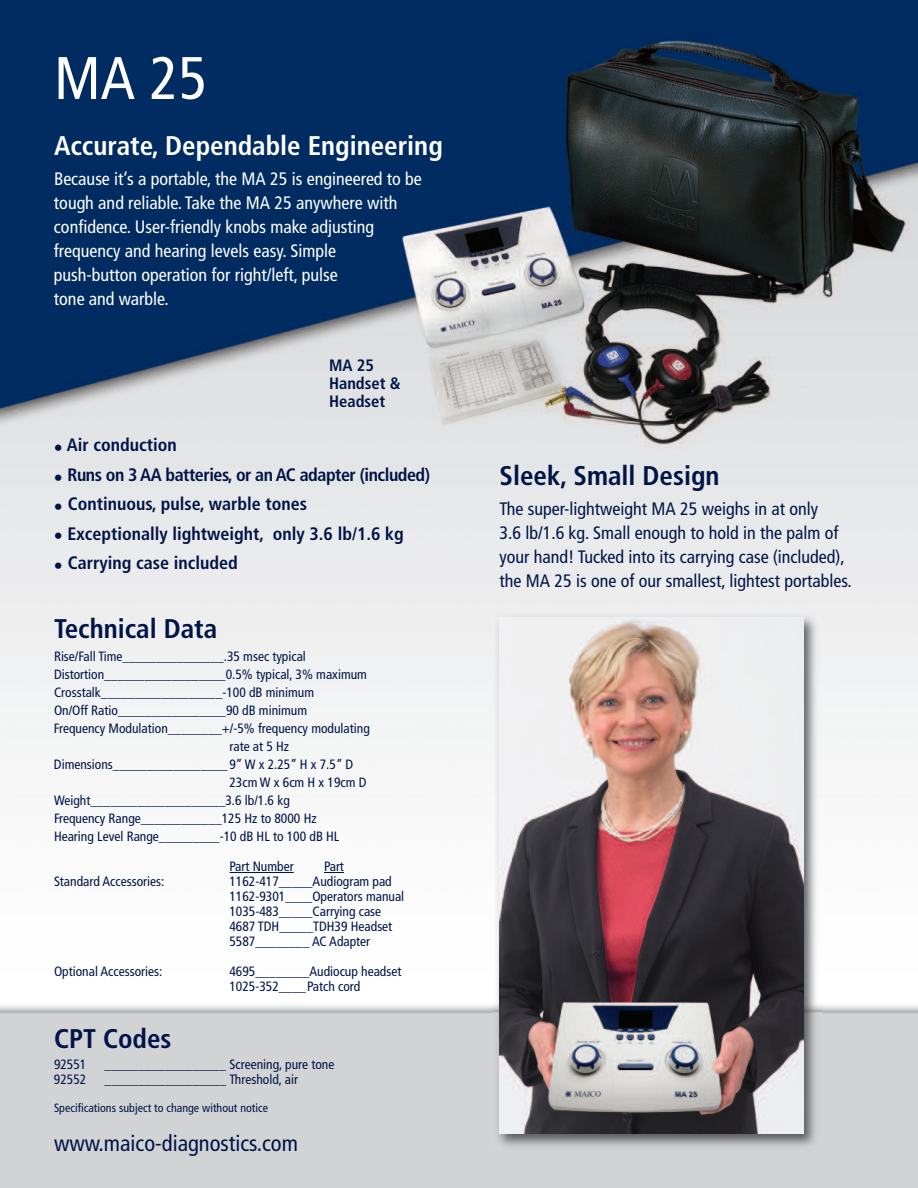
<style>
.page{position:relative;width:918px;height:1188px;background:#fff}
.page>*{position:absolute;margin:0;border:0;box-sizing:border-box;transform-origin:0 0}
.t1{font:condensed 60px "Frutiger";color:#fff}
.t2{font:700 condensed 27px "Frutiger";color:#001447}
.t3{font:700 condensed 27px "Frutiger";color:#fff}
.t4{font:condensed 22.5px "Frutiger";color:#001447}
.t5{font:condensed 18px/24px "Frutiger";color:#fff}
.t6{font:condensed 18px/24px "Frutiger";color:#001447}
.t7{font:700 condensed 18px "Frutiger";color:#001447}
.t8{font:700 condensed 18px "Frutiger";letter-spacing:-.025em;color:#001447}
.t9{font:700 condensed 16.5px/18px "Frutiger";color:#001447}
.t10{font:condensed 13.5px/15px "Frutiger";color:#001447}
.t11{font:condensed 12px "Frutiger";color:#001447}
</style>
<div class="page">
<img style="left:0;top:0;width:918px;height:1188px">
<hr style="left:230px;top:872px;width:64px;height:1px;background:#001447">
<svg style="left:324px;top:872px;width:20px;height:1px"></svg>
<img style="left:493px;top:611px;width:330px;height:543px">
<img style="left:500px;top:618px;width:303px;height:516px">
<h1 class="t1" style="left:54px;top:54px;width:155px">MA 25</h1>
<h2 class="t3" style="left:54px;top:135px;width:390px">Accurate, Dependable Engineering</h2>
<p class="t5" style="left:54px;top:168px;width:369px">Because it’s a portable, the MA 25 is engineered to be tough and reliable. Take the MA 25 anywhere with confidence. User-friendly knobs make adjusting frequency and hearing levels easy. Simple push-button operation for right/left, pulse<br>tone and warble.</p>
<p class="t9" style="left:329px;top:357px;width:73px">MA 25<br>Handset &amp;<br>Headset</p>
<h3 class="t7" style="left:54px;top:438px;width:124px">• Air conduction</h3>
<h3 class="t8" style="left:54px;top:467px;width:378px">• Runs on 3 AA batteries, or an AC adapter (included)</h3>
<h3 class="t7" style="left:54px;top:497px;width:255px">• Continuous, pulse, warble tones</h3>
<h3 class="t7" style="left:54px;top:526px;width:351px">• Exceptionally lightweight, only 3.6 lb/1.6 kg</h3>
<h3 class="t7" style="left:54px;top:556px;width:185px">• Carrying case included</h3>
<h2 class="t2" style="left:54px;top:618px;width:165px">Technical Data</h2>
<p class="t10" style="left:54px;top:650px;width:253px">Rise/Fall Time_______________.35 msec typical</p>
<p class="t10" style="left:54px;top:668px;width:315px">Distortion__________________0.5% typical, 3% maximum</p>
<p class="t10" style="left:54px;top:686px;width:262px">Crosstalk__________________-100 dB minimum</p>
<p class="t10" style="left:54px;top:704px;width:255px">On/Off Ratio________________90 dB minimum</p>
<p class="t10" style="left:54px;top:722px;width:317px">Frequency Modulation________+/-5% frequency modulating</p>
<p class="t10" style="left:229px;top:740px;width:61px">rate at 5 Hz</p>
<p class="t10" style="left:54px;top:758px;width:301px">Dimensions_________________ 9”W x 2.25” H x 7.5” D</p>
<p class="t10" style="left:229px;top:776px;width:139px">23cm W x 6cm H x 19cm D</p>
<p class="t10" style="left:54px;top:794px;width:237px">Weight____________________3.6 lb/1.6 kg</p>
<p class="t10" style="left:54px;top:812px;width:264px">Frequency Range____________125 Hz to 8000 Hz</p>
<p class="t10" style="left:54px;top:830px;width:287px">Hearing Level Range_________-10 dB HL to 100 dB HL</p>
<p class="t10" style="left:230px;top:860px;width:66px">Part Number</p>
<p class="t10" style="left:324px;top:860px;width:21px">Part</p>
<p class="t10" style="left:54px;top:875px;width:112px">Standard Accessories:</p>
<p class="t10" style="left:230px;top:875px;width:176px">1162-417_____Audiogram pad<br>1162-9301____Operators manual<br>1035-483_____Carrying case<br>4687 TDH_____TDH39 Headset<br>5587________ AC Adapter</p>
<p class="t10" style="left:54px;top:965px;width:110px">Optional Accessories:</p>
<p class="t10" style="left:230px;top:965px;width:173px">4695________Audiocup headset<br>1025-352____Patch cord</p>
<h2 class="t2" style="left:54px;top:1028px;width:119px">CPT Codes</h2>
<p class="t10" style="left:54px;top:1058px;width:34px">92551</p>
<p class="t10" style="left:105px;top:1058px;width:231px">__________________ Screening, pure tone</p>
<p class="t10" style="left:54px;top:1073px;width:34px">92552</p>
<p class="t10" style="left:105px;top:1073px;width:195px">__________________ Threshold, air</p>
<p class="t11" style="left:54px;top:1103px;width:216px">Specifications subject to change without notice</p>
<h3 class="t4" style="left:54px;top:1134px;width:246px">www.maico-diagnostics.com</h3>
<h2 class="t2" style="left:500px;top:465px;width:222px">Sleek, Small Design</h2>
<h3 class="t6" style="left:499px;top:498px;width:354px">The super-lightweight MA 25 weighs in at only<br>3.6 lb/1.6 kg. Small enough to hold in the palm of your hand! Tucked into its carrying case (included), the MA 25 is one of our smallest, lightest portables.</h3>
</div>
